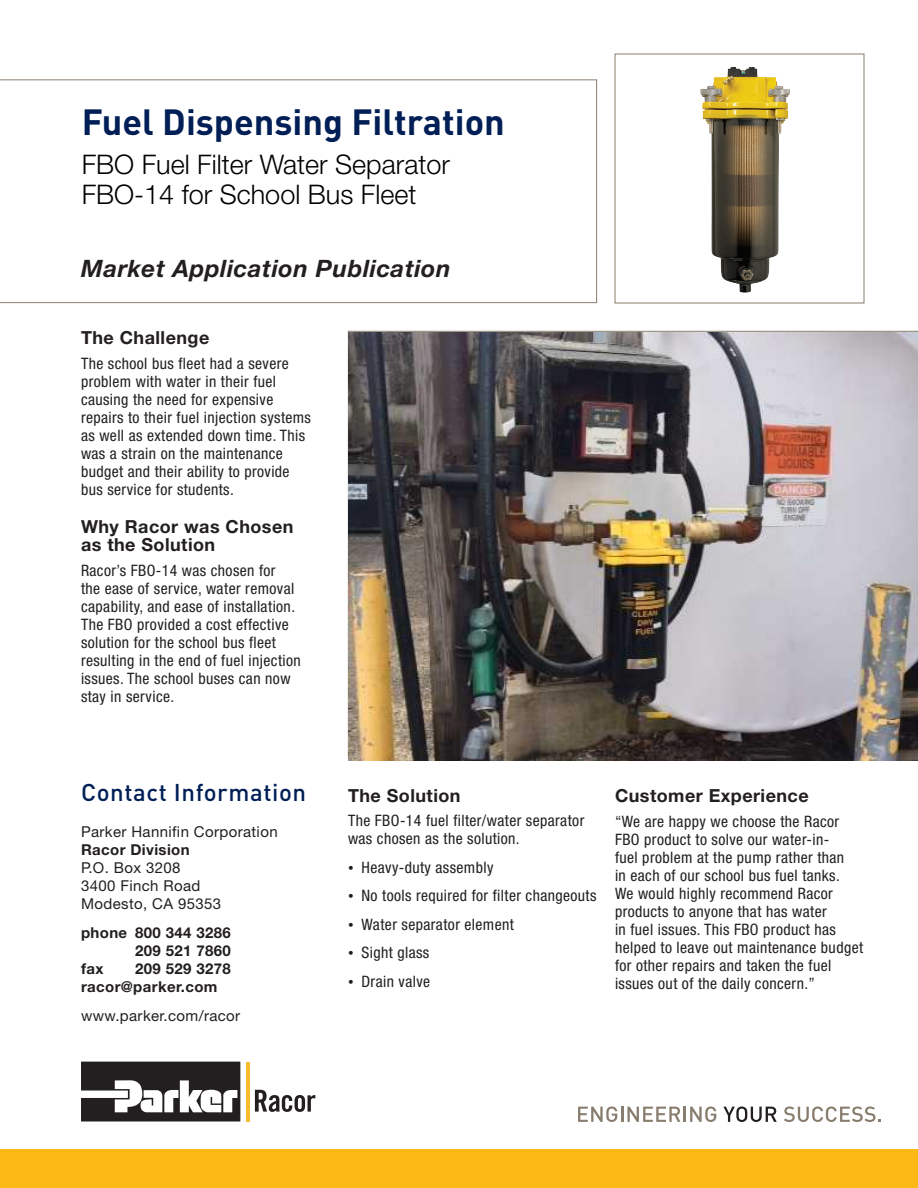
<style>
.page{position:relative;width:918px;height:1188px;background:#fff}
.page>*{position:absolute;margin:0;border:0;box-sizing:border-box;transform-origin:0 0}
.t1{font:700 36px "DINOT";color:#001f56}
.t2{font:300 27px "Helvetica Neue LT Std";color:#000}
.t3{font:italic 700 24px "Helvetica Neue LT Std";letter-spacing:.025em;color:#231f20}
.t4{font:500 24px "DINOT";letter-spacing:.025em;color:#001f56}
.t5{font:700 18px/18px "Helvetica Neue LT Std";letter-spacing:.025em;color:#231f20}
.t6{font:condensed 15.75px/18px "Helvetica Neue LT Std";letter-spacing:.025em;color:#231f20}
.t7{font:15px "Helvetica Neue LT Std";letter-spacing:.025em;color:#231f20}
.t8{font:700 15px "Helvetica Neue LT Std";letter-spacing:.025em;color:#231f20}
.s1{font-family:"Times New Roman";font-stretch:normal}
</style>
<div class="page">
<div style="left:0;top:1150px;width:918px;height:38px;background:#fcb814"></div>
<svg style="left:0;top:79px;width:597px;height:224px"></svg>
<svg style="left:578px;top:1106px;width:138px;height:16px"></svg>
<svg style="left:723px;top:1106px;width:54px;height:16px"></svg>
<svg style="left:784px;top:1106px;width:97px;height:16px"></svg>
<svg style="left:81px;top:1062px;width:159px;height:59px"></svg>
<hr style="left:246px;top:1062px;width:4px;height:60px;background:#fdbb2e">
<svg style="left:255px;top:1090px;width:60px;height:22px"></svg>
<img style="left:700px;top:67px;width:78px;height:226px">
<img style="left:349px;top:332px;width:569px;height:428px">
<p class="t1" style="left:82px;top:98px;width:425px">Fuel Dispensing Filtration</p>
<p class="t2" style="left:82px;top:148px;width:370px">FBO Fuel Filter Water Separator</p>
<p class="t2" style="left:82px;top:178px;width:336px">FBO-14 for School Bus Fleet</p>
<p class="t3" style="left:81px;top:254px;width:371px">Market Application Publication</p>
<p class="t5" style="left:81px;top:328px;width:130px">The Challenge</p>
<p class="t6" style="left:81px;top:354px;width:232px">The school bus fleet had a severe problem with water in their fuel causing the need for expensive repairs to their fuel injection systems as well as extended down time. This was a strain on the maintenance budget and their ability to provide bus service for students.</p>
<p class="t5" style="left:81px;top:518px;width:214px">Why Racor was Chosen as the Solution</p>
<p class="t6" style="left:81px;top:562px;width:221px">Racor’s FBO-14 was chosen for<br>the ease of service, water removal capability, and ease of installation.<br>The FBO provided a cost effective solution for the school bus fleet resulting in the end of fuel injection issues. The school buses can now stay in service.</p>
<p class="t4" style="left:81px;top:776px;width:227px">Contact Information</p>
<p class="t7" style="left:81px;top:823px;width:198px">Parker Hannifin Corporation</p>
<p class="t8" style="left:81px;top:841px;width:110px">Racor Division</p>
<p class="t7" style="left:81px;top:859px;width:101px">P.O. Box 3208</p>
<p class="t7" style="left:81px;top:877px;width:121px">3400 Finch Road</p>
<p class="t7" style="left:81px;top:895px;width:142px">Modesto, CA 95353</p>
<p class="t8" style="left:81px;top:923px;width:151px">phone 800 344 3286</p>
<p class="t8" style="left:135px;top:941px;width:97px">209 521 7860</p>
<p class="t8" style="left:81px;top:959px;width:24px">fax</p>
<p class="t8" style="left:135px;top:959px;width:97px">209 529 3278</p>
<p class="t8" style="left:81px;top:977px;width:138px">racor@parker.com</p>
<p class="t7" style="left:81px;top:1007px;width:161px">www.parker.com/racor</p>
<p class="t5" style="left:348px;top:786px;width:114px">The Solution</p>
<p class="t6" style="left:348px;top:812px;width:238px">The FBO-14 fuel filter/water separator was chosen as the solution.</p>
<p class="t6" style="left:348px;top:858px;width:147px"><span class="s1">•</span> Heavy-duty assembly</p>
<p class="t6" style="left:348px;top:887px;width:250px"><span class="s1">•</span> No tools required for filter changeouts</p>
<p class="t6" style="left:348px;top:915px;width:167px"><span class="s1">•</span> Water separator element</p>
<p class="t6" style="left:348px;top:944px;width:83px"><span class="s1">•</span> Sight glass</p>
<p class="t6" style="left:348px;top:972px;width:84px"><span class="s1">•</span> Drain valve</p>
<p class="t5" style="left:615px;top:786px;width:195px">Customer Experience</p>
<p class="t6" style="left:615px;top:812px;width:250px">“We are happy we choose the Racor FBO product to solve our water-in-<br>fuel problem at the pump rather than<br>in each of our school bus fuel tanks.<br>We would highly recommend Racor products to anyone that has water<br>in fuel issues. This FBO product has helped to leave out maintenance budget for other repairs and taken the fuel issues out of the daily concern.”</p>
</div>
